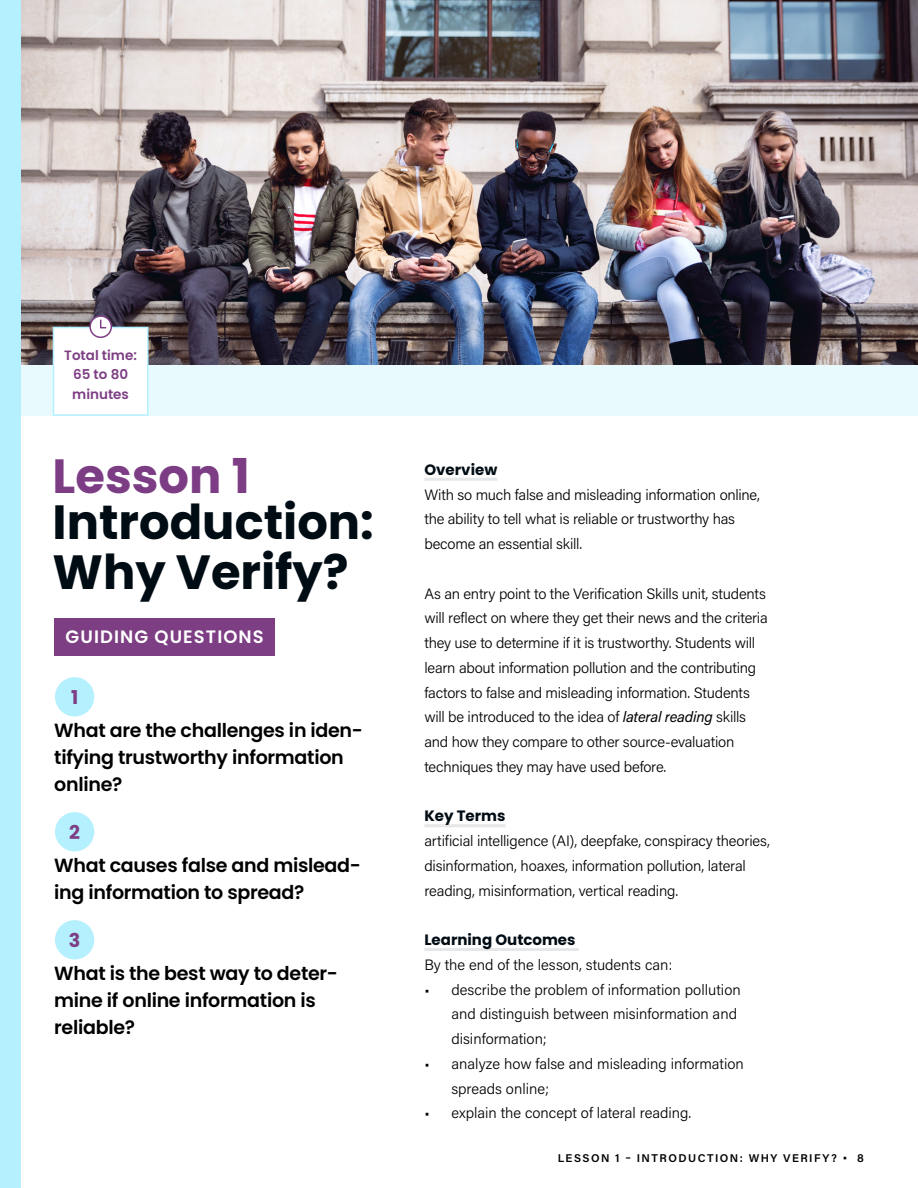
<style>
.page{position:relative;width:918px;height:1188px;background:#fff}
.page>*{position:absolute;margin:0;border:0;box-sizing:border-box;transform-origin:0 0}
.t1{font:700 48px/50.1px "Poppins";color:#000c14}
.t2{font:700 48px "Poppins";color:#7d3d85}
.t3{font:600 19.05px/27px "Poppins";letter-spacing:-.015em;color:#000}
.t4{font:700 19.05px "Poppins";color:#7d3e84}
.t5{font:600 18px "Poppins";letter-spacing:.06em;color:#fff}
.t6{font:300 15px/24.8px "Acumin Pro";letter-spacing:-.01em;color:#000}
.t7{font:700 15px "Poppins";color:#000c14}
.t8{font:600 13.5px/19.5px "Poppins";color:#7d3e84;text-align:center}
.t9{font:600 11.25px "Acumin Pro";letter-spacing:.13em;color:#000}
.s1{font-weight:400;font-style:italic}
</style>
<div class="page">
<img style="left:21px;top:0;width:897px;height:365px">
<div style="left:0;top:0;width:21px;height:1185px;background:#b5f0fe"></div>
<hr style="left:424px;top:478px;width:73px;height:3px;background:#e6e7e8">
<hr style="left:424px;top:824px;width:82px;height:3px;background:#e6e7e8">
<hr style="left:424px;top:948px;width:155px;height:3px;background:#e6e7e8">
<div style="left:11px;top:365px;width:907px;height:51px;background:#e8fafe"></div>
<div style="left:54px;top:618px;width:221px;height:37px;background:#7d3e84"></div>
<div style="left:55px;top:677px;width:39px;height:39px;background:#b5f0fe;border-radius:50%"></div>
<div style="left:55px;top:812px;width:39px;height:39px;background:#b5f0fe;border-radius:50%"></div>
<div style="left:55px;top:920px;width:39px;height:39px;background:#b5f0fe;border-radius:50%"></div>
<div style="left:53px;top:327px;width:95px;height:89px;background:#fff;border:2px solid #b5f0fe"></div>
<div style="left:90px;top:316px;width:21px;height:21px;background:#fff;border-radius:50%"></div>
<div style="left:89px;top:315px;width:23px;height:23px;border:2px solid #7d3e84;border-radius:50%"></div>
<svg style="left:100px;top:319px;width:7px;height:10px"></svg>
<p class="t8" style="left:64px;top:345px;width:74px">Total time:<br>65 to 80 minutes</p>
<h1 class="t2" style="left:53px;top:449px;width:199px">Lesson 1</h1>
<h1 class="t1" style="left:53px;top:497px;width:323px">Introduction:<br>Why Verify?</h1>
<p class="t5" style="left:66px;top:626px;width:200px">GUIDING QUESTIONS</p>
<p class="t4" style="left:71px;top:687px;width:9px">1</p>
<p class="t3" style="left:54px;top:717px;width:310px">What are the challenges in iden&shy;tifying trustworthy information online?</p>
<p class="t4" style="left:69px;top:822px;width:12px">2</p>
<p class="t3" style="left:54px;top:852px;width:308px">What causes false and mislead&shy;ing information to spread?</p>
<p class="t4" style="left:69px;top:930px;width:13px">3</p>
<p class="t3" style="left:54px;top:960px;width:285px">What is the best way to deter&shy;mine if online information is reliable?</p>
<p class="t7" style="left:424px;top:461px;width:74px">Overview</p>
<p class="t6" style="left:424px;top:481px;width:337px">With so much false and misleading information online, the ability to tell what is reliable or trustworthy has become an essential skill.</p>
<p class="t6" style="left:424px;top:580px;width:345px">As an entry point to the Verification Skills unit, students will reflect on where they get their news and the criteria they use to determine if it is trustworthy. Students will learn about information pollution and the contributing factors to false and misleading information. Students will be introduced to the idea of <span class="s1">lateral reading</span> skills and how they compare to other source-evaluation techniques they may have used before.</p>
<p class="t7" style="left:424px;top:807px;width:83px">Key Terms</p>
<p class="t6" style="left:424px;top:828px;width:347px">artificial intelligence (AI), deepfake, conspiracy theories, disinformation, hoaxes, information pollution, lateral reading, misinformation, vertical reading.</p>
<p class="t7" style="left:424px;top:931px;width:153px">Learning Outcomes</p>
<p class="t6" style="left:424px;top:952px;width:249px">By the end of the lesson, students can:</p>
<p class="t6" style="left:451px;top:976px;width:291px;text-indent:-27px">• describe the problem of information pollution and distinguish between misinformation and disinformation;</p>
<p class="t6" style="left:451px;top:1051px;width:294px;text-indent:-27px">• analyze how false and misleading information spreads online;</p>
<p class="t6" style="left:424px;top:1100px;width:268px">• explain the concept of lateral reading.</p>
<p class="t9" style="left:558px;top:1151px;width:308px">LESSON 1 – INTRODUCTION: WHY VERIFY? • 8</p>
</div>
